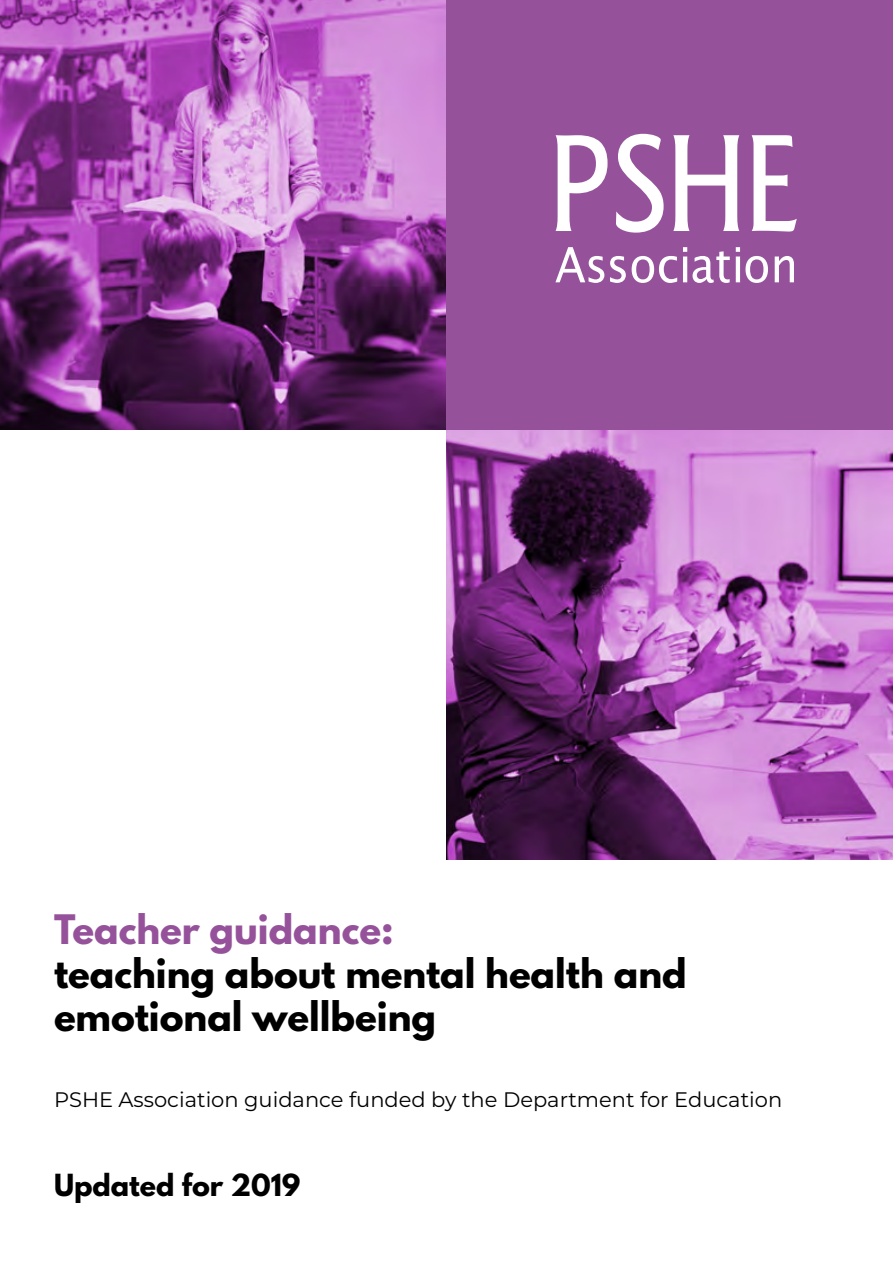
<style>
.page{position:relative;width:893px;height:1263px;background:#fff}
.page>*{position:absolute;margin:0;border:0;box-sizing:border-box;transform-origin:0 0}
.t1{font:700 36px/43.2px "League Spartan";color:#000}
.t2{font:700 36px "League Spartan";color:#95529b}
.t3{font:700 27px "League Spartan";color:#000}
.t4{font:21px "Montserrat";color:#000}
</style>
<div class="page">
<img style="left:0;top:0;width:446px;height:429px">
<img style="left:446px;top:429px;width:447px;height:430px">
<div style="left:446px;top:0;width:447px;height:429px;background:#95529b"></div>
<svg style="left:556px;top:135px;width:52px;height:96px"></svg>
<svg style="left:616px;top:134px;width:48px;height:99px"></svg>
<svg style="left:673px;top:135px;width:66px;height:96px"></svg>
<svg style="left:752px;top:135px;width:45px;height:97px"></svg>
<svg style="left:555px;top:247px;width:49px;height:36px"></svg>
<svg style="left:610px;top:256px;width:16px;height:27px"></svg>
<svg style="left:632px;top:256px;width:45px;height:27px"></svg>
<svg style="left:683px;top:247px;width:47px;height:36px"></svg>
<svg style="left:736px;top:247px;width:32px;height:36px"></svg>
<svg style="left:775px;top:256px;width:19px;height:26px"></svg>
<h1 class="t2" style="left:54px;top:902px;width:341px">Teacher guidance:</h1>
<h1 class="t1" style="left:54px;top:951px;width:634px">teaching about mental health and emotional wellbeing</h1>
<p class="t4" style="left:54px;top:1085px;width:730px">PSHE Association guidance funded by the Department for Education</p>
<p class="t3" style="left:54px;top:1164px;width:248px">Updated for 2019</p>
</div>
